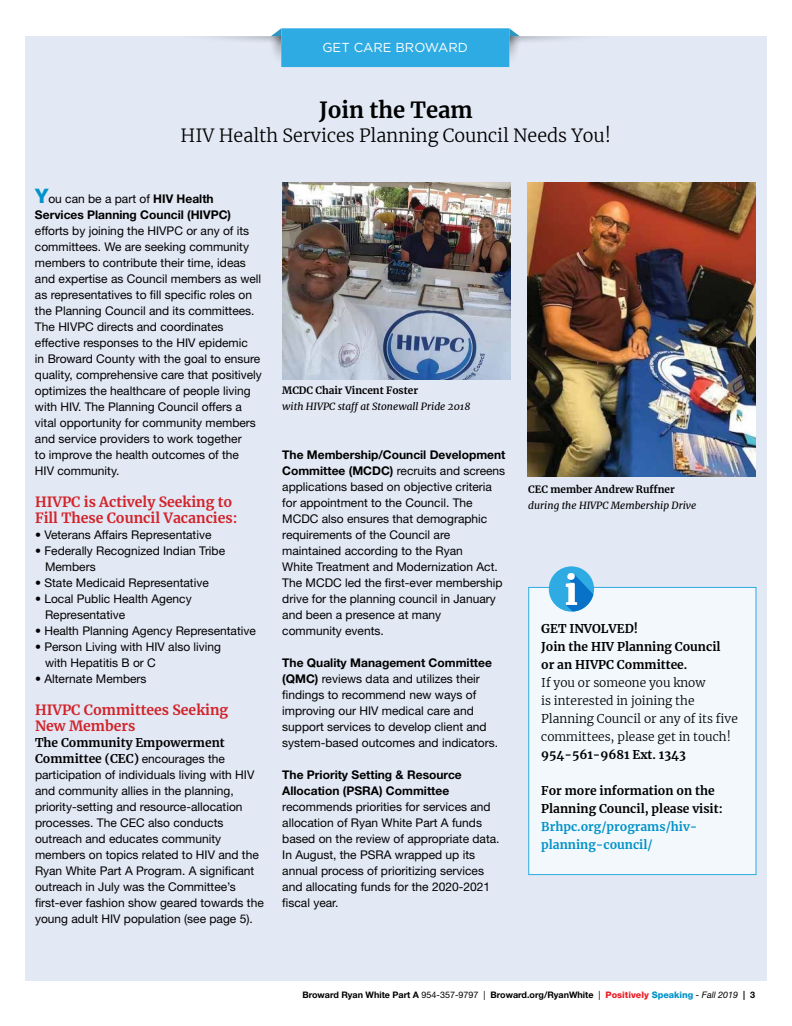
<style>
.page{position:relative;width:792px;height:1026px;background:#fff}
.page>*{position:absolute;margin:0;border:0;box-sizing:border-box;transform-origin:0 0}
.t1{font:700 22px "Merriweather";color:#000}
.t2{font:300 18px "Merriweather";color:#000}
.t3{font:700 14px/16px "Merriweather";color:#d2232a}
.t4{font:13px "Gotham";color:#fff}
.t5{font:12px/16px "Helvetica Neue LT Std";color:#000}
.t6{font:700 12px/18px "Merriweather";color:#000}
.t7{font:700 12px/16px "Helvetica Neue LT Std";color:#000}
.t8{font:300 12px/18px "Merriweather";color:#000}
.t9{font:700 12px/18px "Merriweather";color:#0092c8}
.t10{font:italic 10px "Merriweather";color:#000}
.t11{font:700 10px "Merriweather";color:#000}
.t12{font:700 9px "Helvetica Neue LT Std";color:#000}
.s1{font-weight:800;font-size:20px;color:#0092c8}
.s2{font-weight:400}
.s3{font-family:"Merriweather";font-weight:700}
.s4{font-weight:700}
.s5{font-weight:800;color:#ea1d26}
.s6{font-weight:800;color:#0092c8}
.s7{font-weight:400;font-style:italic}
</style>
<div class="page">
<div style="left:25px;top:36px;width:742px;height:944px;background:#e2e8f4"></div>
<div style="left:528px;top:587px;width:228px;height:288px;background:#f3f8fc;border:1px solid #2dabe2"></div>
<svg style="left:270px;top:28px;width:251px;height:39px;background:#34ade1"></svg>
<img style="left:509px;top:44px;width:11px;height:21px">
<img style="left:270px;top:44px;width:11px;height:21px">
<img style="left:282px;top:183px;width:228px;height:197px">
<img style="left:527px;top:183px;width:228px;height:294px">
<div style="left:549px;top:566px;width:45px;height:46px;background:#2dabe2;border-radius:50%"></div>
<svg style="left:566px;top:573px;width:27px;height:39px"></svg>
<p class="t4" style="left:322px;top:41px;width:147px">GET CARE BROWARD</p>
<p class="t1" style="left:319px;top:94px;width:155px">Join the Team</p>
<p class="t2" style="left:181px;top:123px;width:432px">HIV Health Services Planning Council Needs You!</p>
<p class="t7" style="left:35px;top:190px;width:198px"><span class="s1">Y</span><span class="s2">ou can be a part of</span> HIV Health<br>Services Planning Council (HIVPC)</p>
<p class="t5" style="left:35px;top:223px;width:228px">efforts by joining the HIVPC or any of its committees. We are seeking community members to contribute their time, ideas and expertise as Council members as well as representatives to fill specific roles on the Planning Council and its committees.<br>The HIVPC directs and coordinates effective responses to the HIV epidemic<br>in Broward County with the goal to ensure quality, comprehensive care that positively optimizes the healthcare of people living with HIV. The Planning Council offers a vital opportunity for community members and service providers to work together<br>to improve the health outcomes of the<br>HIV community.</p>
<p class="t3" style="left:35px;top:494px;width:204px">HIVPC is Actively Seeking to<br>Fill These Council Vacancies:</p>
<p class="t5" style="left:35px;top:527px;width:178px">• Veterans Affairs Representative</p>
<p class="t5" style="left:45px;top:543px;width:182px;text-indent:-10px">• Federally Recognized Indian Tribe<br>Members</p>
<p class="t5" style="left:35px;top:575px;width:175px">• State Medicaid Representative</p>
<p class="t5" style="left:45px;top:591px;width:148px;text-indent:-10px">• Local Public Health Agency<br>Representative</p>
<p class="t5" style="left:35px;top:623px;width:222px">• Health Planning Agency Representative</p>
<p class="t5" style="left:45px;top:639px;width:178px;text-indent:-10px">• Person Living with HIV also living with Hepatitis B or C</p>
<p class="t5" style="left:35px;top:671px;width:113px">• Alternate Members</p>
<p class="t3" style="left:35px;top:702px;width:195px">HIVPC Committees Seeking<br>New Members</p>
<p class="t5" style="left:35px;top:735px;width:230px"><span class="s3">The Community Empowerment Committee (CEC)</span> encourages the participation of individuals living with HIV and community allies in the planning, priority-setting and resource-allocation processes. The CEC also conducts outreach and educates community members on topics related to HIV and the Ryan White Part A Program. A significant outreach in July was the Committee’s first-ever fashion show geared towards the young adult HIV population (see page 5).</p>
<p class="t11" style="left:282px;top:384px;width:137px">MCDC Chair Vincent Foster</p>
<p class="t10" style="left:282px;top:400px;width:190px">with HIVPC staff at Stonewall Pride 2018</p>
<p class="t5" style="left:282px;top:446px;width:225px"><span class="s4">The Membership/Council Development Committee (MCDC)</span> recruits and screens applications based on objective criteria for appointment to the Council. The MCDC also ensures that demographic requirements of the Council are maintained according to the Ryan<br>White Treatment and Modernization Act.<br>The MCDC led the first-ever membership drive for the planning council in January and been a presence at many<br>community events.</p>
<p class="t5" style="left:282px;top:654px;width:217px"><span class="s4">The Quality Management Committee (QMC)</span> reviews data and utilizes their findings to recommend new ways of improving our HIV medical care and support services to develop client and system-based outcomes and indicators.</p>
<p class="t7" style="left:282px;top:766px;width:181px">The Priority Setting &amp; Resource<br>Allocation (PSRA) Committee</p>
<p class="t5" style="left:282px;top:798px;width:219px">recommends priorities for services and allocation of Ryan White Part A funds based on the review of appropriate data.<br>In August, the PSRA wrapped up its annual process of prioritizing services and allocating funds for the 2020-2021 fiscal year.</p>
<p class="t11" style="left:528px;top:482px;width:148px">CEC member Andrew Ruffner</p>
<p class="t10" style="left:528px;top:498px;width:170px">during the HIVPC Membership Drive</p>
<p class="t6" style="left:541px;top:619px;width:181px">GET INVOLVED!<br>Join the HIV Planning Council or an HIVPC Committee.</p>
<p class="t8" style="left:541px;top:673px;width:166px">If you or someone you know is interested in joining the</p>
<p class="t8" style="left:541px;top:709px;width:198px">Planning Council or any of its five</p>
<p class="t8" style="left:541px;top:727px;width:191px">committees, please get in touch!</p>
<p class="t6" style="left:541px;top:745px;width:146px">954-561-9681 Ext. 1343</p>
<p class="t6" style="left:541px;top:781px;width:183px">For more information on the<br>Planning Council, please visit:</p>
<p class="t9" style="left:541px;top:817px;width:158px">Brhpc.org/programs/hiv&shy;planning-council/</p>
<p class="t12" style="left:302px;top:990px;width:454px">Broward Ryan White Part A <span class="s2">954-357-9797 |</span> Broward.org/RyanWhite <span class="s2">|</span> <span class="s5">Positively</span> <span class="s6">Speaking</span> <span class="s7">- Fall 2019</span> | 3</p>
</div>
